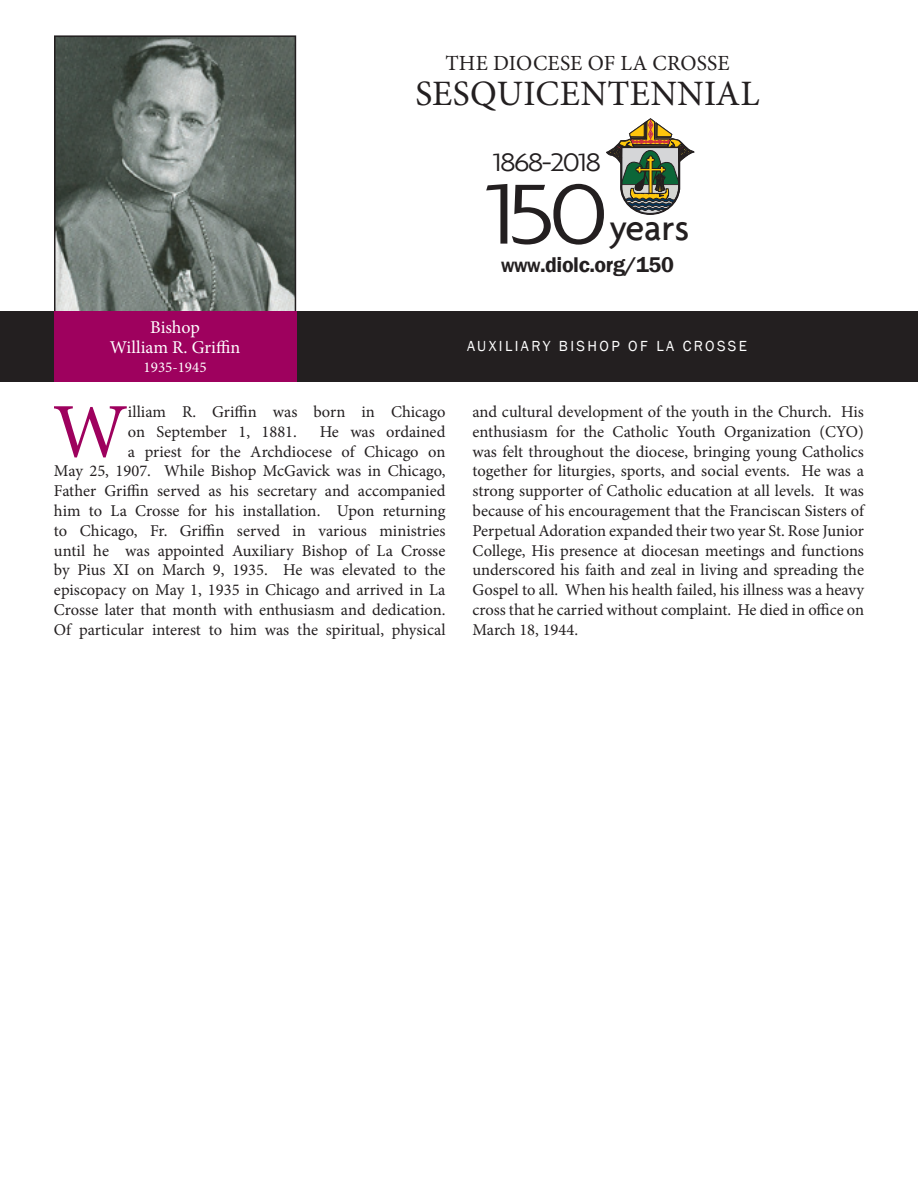
<style>
.page{position:relative;width:918px;height:1188px;background:#fff}
.page>*{position:absolute;margin:0;border:0;box-sizing:border-box;transform-origin:0 0}
.t1{font:300 92.1px "Agenda";color:#231f20;scale:1.2 1}
.t2{font:77.4px "Minion Pro";color:#9e015e}
.t3{font:500 38.55px "Agenda";letter-spacing:-.005em;color:#231f20}
.t4{font:35.7px "Minion Pro";letter-spacing:.01em;color:#231f20}
.t5{font:300 27.3px "Agenda";letter-spacing:-.06em;color:#231f20;scale:1.16 1}
.t6{font:600 21.9px "Franklin Gothic";letter-spacing:-.02em;color:#231f20}
.t7{font:21.6px "Minion Pro";letter-spacing:.01em;color:#231f20}
.t8{font:18px/20.4px "Minion Pro";letter-spacing:-.005em;color:#fff;text-align:center}
.t9{font:16.5px/19.8px "Minion Pro";color:#231f20}
.t10{font:15px "Franklin Gothic";letter-spacing:.16em;color:#fff}
.t11{font:15px "Minion Pro";color:#fff}
.s1{font-size:15.3px}
.s2{font-style:inherit}
</style>
<div class="page">
<img style="left:57px;top:38px;width:236px;height:273px">
<div style="left:54px;top:35px;width:242px;height:321px;border:2px solid #231f20"></div>
<div style="left:0;top:311px;width:918px;height:70px;background:#231f20"></div>
<svg style="left:606px;top:118px;width:89px;height:97px"></svg>
<div style="left:54px;top:311px;width:242px;height:70px;background:#9e015e"></div>
<h3 class="t7" style="left:445px;top:48px;width:285px">the DIOCESE of LA CROSSE</h3>
<h3 class="t4" style="left:415px;top:70px;width:346px">SESQUICENTENNIAL</h3>
<h3 class="t5" style="left:493px;top:146px;width:95px">1868-2018</h3>
<h1 class="t1" style="left:485px;top:160px;width:104px">150</h1>
<h3 class="t3" style="left:609px;top:204px;width:82px">years</h3>
<p class="t8" style="left:110px;top:317px;width:132px">Bishop<br>William R. Griffin</p>
<p class="t11" style="left:144px;top:357px;width:64px">1935-1945</p>
<h2 class="t2" style="left:53px;top:380px;width:77px">W</h2>
<p class="t9" style="left:128px;top:402px;width:319px">illiam R. Griffin was born in Chicago on September 1, 1881.</p>
<p class="t9" style="left:54px;top:422px;width:393px;text-align:right">He was ordained<br>a priest for the Archdiocese of Chicago on<br>May 25, 1907. While Bishop McGavick was in Chicago, Father Griffin served as his secretary and accompanied him to La Crosse for his installation. Upon returning to Chicago, Fr. Griffin served in various ministries until he was appointed Auxiliary Bishop of La Crosse by Pius XI on March 9, 1935. He was elevated to the episcopacy on May 1, 1935 in Chicago and arrived in La Crosse later that month with enthusiasm and dedication.<br>Of particular interest to him was the spiritual, physical</p>
<h3 class="t6" style="left:501px;top:251px;width:174px"><span class="s1">WWW</span><span class="s2">.</span>diolc.org/150</h3>
<p class="t10" style="left:467px;top:337px;width:282px">AUXILIARY BI SHOP OF LA CROSSE</p>
<p class="t9" style="left:472px;top:402px;width:393px;text-align:justify">and cultural development of the youth in the Church. His enthusiasm for the Catholic Youth Organization (CYO) was felt throughout the diocese, bringing young Catholics together for liturgies, sports, and social events. He was a strong supporter of Catholic education at all levels. It was because of his encouragement that the Franciscan Sisters of Perpetual Adoration expanded their two year St. Rose Junior College, His presence at diocesan meetings and functions underscored his faith and zeal in living and spreading the Gospel to all. When his health failed, his illness was a heavy cross that he carried without complaint. He died in office on March 18, 1944.</p>
</div>
